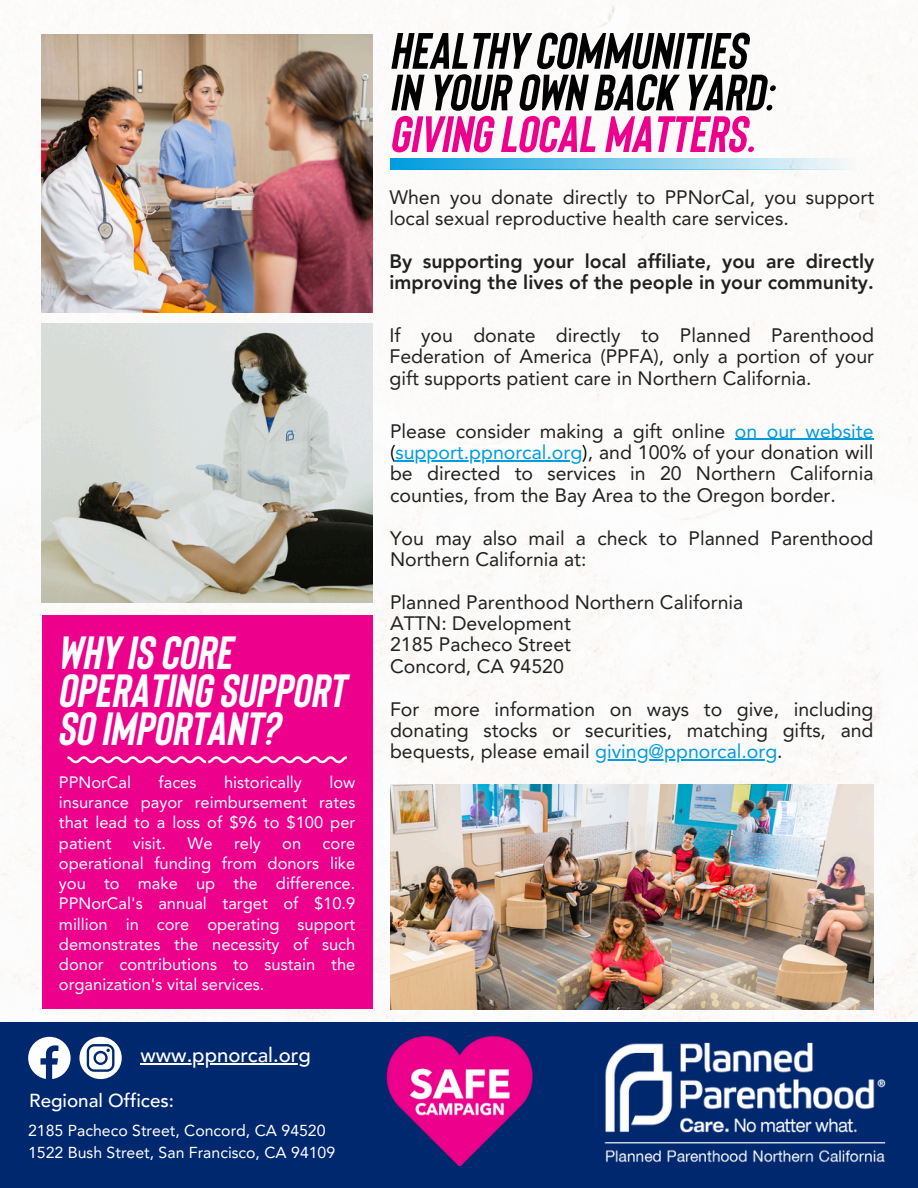
<style>
.page{position:relative;width:918px;height:1188px;background:#fff}
.page>*{position:absolute;margin:0;border:0;box-sizing:border-box;transform-origin:0 0}
.t1{font:51px/41.7px "Bison Bold Itallic";color:#000}
.t2{font:46.5px/38.2px "Bison Bold Itallic";color:#fff}
.t3{font:500 20.25px "Avenir LT Pro";color:#fff}
.t4{font:19.5px/21.3px "Avenir LT Pro";color:#21211f}
.t5{font:800 19.5px/21.3px "Avenir LT Pro";color:#21211f}
.t6{font:500 18.75px "Avenir LT Pro";color:#fff}
.t7{font:16.5px/20.2px "Avenir LT Pro";color:#fff;text-align:justify}
.t8{font:15.9px/21.3px "Avenir LT Pro";color:#fff}
.s1{color:#ec008c}
.s2{color:#009cde}
.s3{color:#000}
</style>
<div class="page">
<img style="left:0;top:0;width:918px;height:1022px">
<img style="left:42px;top:34px;width:330px;height:278px">
<img style="left:42px;top:323px;width:330px;height:279px">
<div style="left:0;top:1022px;width:918px;height:166px;background:#00286e"></div>
<svg style="left:28px;top:1037px;width:43px;height:42px"></svg>
<svg style="left:79px;top:1037px;width:43px;height:42px"></svg>
<img style="left:604px;top:1042px;width:282px;height:121px">
<img style="left:386px;top:1037px;width:146px;height:128px">
<svg style="left:390px;top:158px;width:467px;height:11px;background:#7ccaeb"></svg>
<img style="left:390px;top:784px;width:484px;height:225px">
<div style="left:42px;top:615px;width:331px;height:393px;background:#ec008c"></div>
<svg style="left:68px;top:756px;width:279px;height:7px"></svg>
<hr style="left:735px;top:439px;width:139px;height:1px;background:#009cde">
<hr style="left:396px;top:460px;width:186px;height:1px;background:#009cde">
<hr style="left:595px;top:759px;width:182px;height:1px;background:#009cde">
<hr style="left:140px;top:1063px;width:171px;height:1px;background:#fff">
<h2 class="t2" style="left:58px;top:631px;width:289px">WHYISCORE<br>OPERATINGSUPPORT<br>SOIMPORTANT?</h2>
<h2 class="t7" style="left:59px;top:773px;width:74px">PPNorCal</h2>
<h2 class="t7" style="left:159px;top:773px;width:39px">faces</h2>
<h2 class="t7" style="left:224px;top:773px;width:79px">historically</h2>
<h2 class="t7" style="left:59px;top:773px;width:298px;text-indent:270px">low insurance payor reimbursement rates that lead to a loss of $96 to $100 per patient</h2>
<h2 class="t7" style="left:133px;top:834px;width:35px">visit.</h2>
<h2 class="t7" style="left:188px;top:834px;width:27px">We</h2>
<h2 class="t7" style="left:234px;top:834px;width:28px">rely</h2>
<h2 class="t7" style="left:282px;top:834px;width:20px">on</h2>
<h2 class="t7" style="left:59px;top:834px;width:298px;text-indent:264px">core operational funding from donors like you to make up the difference.<br>PPNorCal's annual target of $10.9 million in core operating support demonstrates the necessity of such donor contributions to sustain the organization's vital services.</h2>
<h3 class="t3" style="left:140px;top:1047px;width:172px">www.ppnorcal.org</h3>
<h3 class="t6" style="left:29px;top:1093px;width:146px">Regional Offices:</h3>
<h3 class="t8" style="left:28px;top:1122px;width:309px">2185 Pacheco Street, Concord, CA 94520<br>1522 Bush Street, San Francisco, CA 94109</h3>
<p class="t1" style="left:389px;top:27px;width:386px">HEALTHYCOMMUNITIES<br>IN YOUROWN BACK YARD:<br><span class="s1">GIVINGLOCAL MATTERS.</span></p>
<h3 class="t4" style="left:389px;top:188px;width:486px">When you donate directly to PPNorCal, you support local sexual reproductive health care services.</h3>
<h3 class="t5" style="left:389px;top:252px;width:486px">By supporting your local affiliate, you are directly improving the lives of the people in your community.</h3>
<p class="t4" style="left:390px;top:326px;width:486px;text-align:justify">If you donate directly to Planned Parenthood Federation of America (PPFA), only a portion of your gift supports patient care in Northern California.</p>
<p class="t4" style="left:390px;top:422px;width:485px">Please consider making a gift online <span class="s2">on our website </span><span class="s3">(</span><span class="s2">support.ppnorcal.org</span><span class="s3">)</span>, and 100% of your donation will</p>
<p class="t4" style="left:390px;top:465px;width:485px">be directed to services in 20 Northern California counties, from the Bay Area to the Oregon border.</p>
<p class="t4" style="left:390px;top:529px;width:485px">You may also mail a check to Planned Parenthood<br>Northern California at:</p>
<p class="t4" style="left:390px;top:593px;width:355px">Planned Parenthood Northern California<br>ATTN: Development</p>
<h1 class="t4" style="left:390px;top:636px;width:183px">2185 Pacheco Street<br>Concord, CA 94520</h1>
<h1 class="t4" style="left:390px;top:700px;width:485px">For more information on ways to give, including donating stocks or securities, matching gifts, and</h1>
<h3 class="t4" style="left:390px;top:743px;width:394px">bequests, please email <span class="s2">giving@ppnorcal.org</span>.</h3>
</div>
